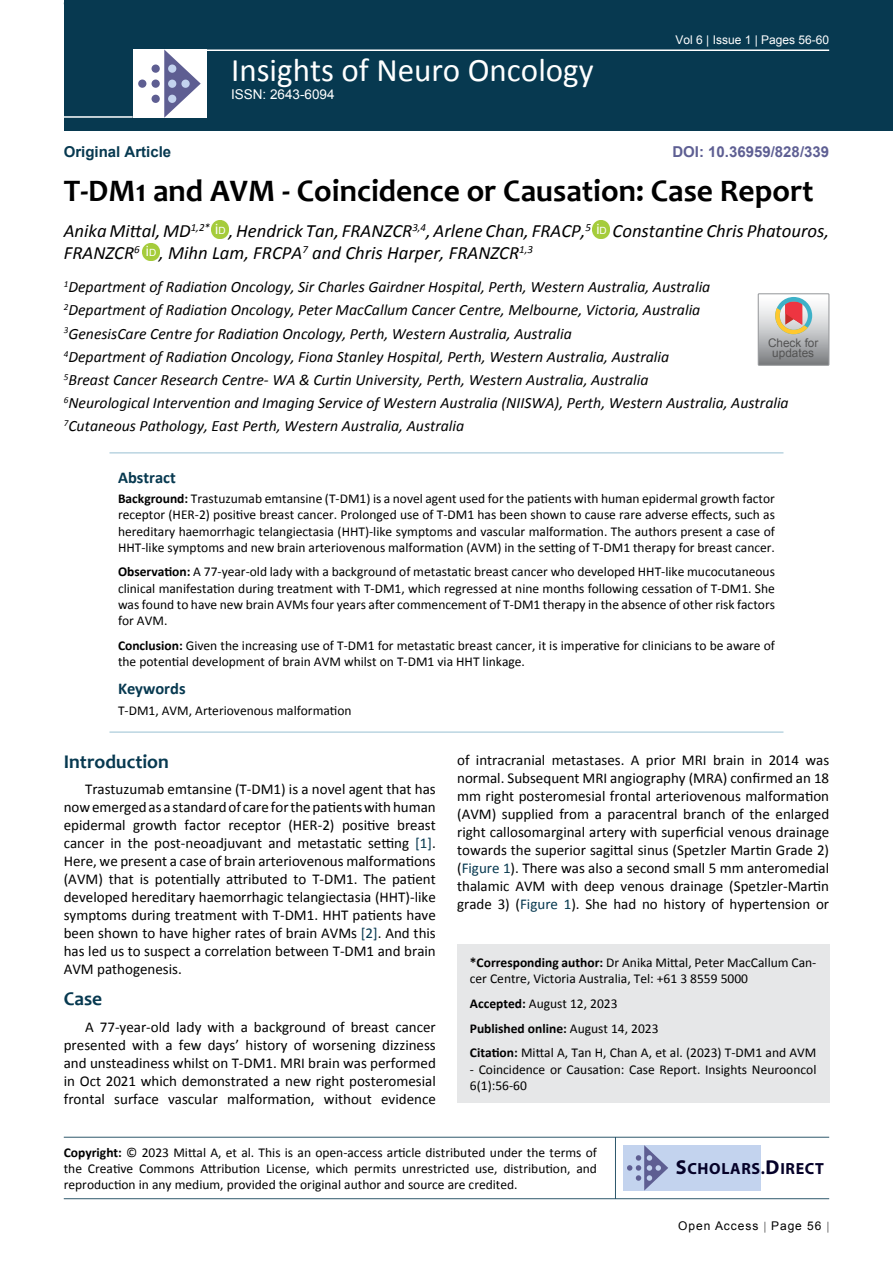
<style>
.page{position:relative;width:893px;height:1263px;background:#fff}
.page>*{position:absolute;margin:0;border:0;box-sizing:border-box;transform-origin:0 0}
.t1{font:33px "Calibri";color:#fff}
.t2{font:700 31.5px "Candara";color:#000}
.t3{font:700 19.5px "Candara";color:#073950}
.t4{font:italic 18.75px/22.5px "Calibri";color:#000}
.t5{font:700 16.5px "Calibri";color:#073950}
.t6{font:700 16.2px "Myriad Pro";letter-spacing:.04em;color:#050128}
.t7{font:italic 15.75px/23.1px "Calibri";color:#000}
.t8{font:15px/18px "Calibri";color:#000;text-align:justify}
.t9{font:700 15px "Arial";color:#5e5f93}
.t10{font:700 15px "Arial";color:#073950}
.t11{font:13.5px/16.2px "Calibri";color:#000}
.t12{font:13.5px "Arial";color:#fff}
.t13{font:12px "Arial";color:#fff}
.t14{font:12px "Arial";letter-spacing:.08em;color:#000}
.t15{font:11.85px/10.2px "Arial";color:#535353;text-align:center}
.s1{font-weight:700}
.s2{color:#073950}
.s3{font-size:20.25px}
</style>
<div class="page">
<div style="left:64px;top:0;width:829px;height:131px;background:#073950"></div>
<hr style="left:64px;top:1137px;width:765px;height:1px;background:#073950">
<hr style="left:64px;top:1198px;width:765px;height:1px;background:#073950">
<hr style="left:615px;top:1137px;width:1px;height:62px;background:#073950">
<hr style="left:204px;top:49px;width:625px;height:2px;background:#fff">
<hr style="left:64px;top:116px;width:69px;height:2px;background:#fff">
<div style="left:133px;top:49px;width:74px;height:69px;background:#fff"></div>
<svg style="left:164px;top:49px;width:37px;height:69px"></svg>
<div style="left:152px;top:65px;width:8px;height:8px;background:#5e5e92;border-radius:50%"></div>
<div style="left:138px;top:80px;width:8px;height:8px;background:#5e5e92;border-radius:50%"></div>
<div style="left:152px;top:80px;width:8px;height:8px;background:#5e5e92;border-radius:50%"></div>
<div style="left:168px;top:80px;width:8px;height:8px;background:#c3d3ee;border-radius:50%"></div>
<div style="left:181px;top:80px;width:9px;height:8px;background:#c3d3ee;border-radius:50%"></div>
<div style="left:168px;top:95px;width:8px;height:8px;background:#c3d3ee;border-radius:50%"></div>
<div style="left:168px;top:65px;width:8px;height:8px;background:#c3d3ee;border-radius:50%"></div>
<div style="left:152px;top:95px;width:8px;height:8px;background:#5e5e92;border-radius:50%"></div>
<div style="left:623px;top:1145px;width:138px;height:45px;background:#c3d3ee"></div>
<svg style="left:627px;top:1145px;width:41px;height:45px"></svg>
<div style="left:457px;top:944px;width:372px;height:158px;background:#e6e7e8"></div>
<img style="left:212px;top:221px;width:17px;height:17px">
<div style="left:212px;top:221px;width:16px;height:17px;background:#a5cc3b;border-radius:50%"></div>
<img style="left:593px;top:221px;width:17px;height:17px">
<div style="left:593px;top:221px;width:16px;height:17px;background:#a5cc3b;border-radius:50%"></div>
<img style="left:142px;top:243px;width:17px;height:17px">
<div style="left:143px;top:244px;width:16px;height:16px;background:#a5cc3b;border-radius:50%"></div>
<hr style="left:109px;top:452px;width:674px;height:1px;background:#98c0d2">
<hr style="left:109px;top:732px;width:674px;height:1px;background:#98c0d2">
<div style="left:758px;top:293px;width:71px;height:73px;border:1px solid #939598"></div>
<svg style="left:758px;top:294px;width:71px;height:71px;background:#bdb6b3"></svg>
<p class="t10" style="left:64px;top:142px;width:109px">Original Article</p>
<h1 class="t1" style="left:231px;top:49px;width:364px">Insights of Neuro Oncology</h1>
<p class="t12" style="left:231px;top:86px;width:105px">ISSN: 2643-6094</p>
<p class="t13" style="left:675px;top:32px;width:155px">Vol 6 | Issue 1 | Pages 56-60</p>
<p class="t9" style="left:672px;top:142px;width:158px">DOI: 10.36959/828/339</p>
<h2 class="t2" style="left:64px;top:171px;width:751px">T-DM1 and AVM - Coincidence or Causation: Case Report</h2>
<h3 class="t4" style="left:64px;top:219px;width:767px">Anika Mittal, MD<sup>1,2*</sup> <sup>i</sup><sup>D</sup> , Hendrick Tan, FRANZCR<sup>3,4</sup>, Arlene Chan, FRACP,<sup>5</sup> <sup>i</sup><sup>D</sup> Constantine Chris Phatouros,<br>FRANZCR<sup>6</sup> <sup>i</sup><sup>D</sup> , Mihn Lam, FRCPA<sup>7</sup> and Chris Harper, FRANZCR<sup>1,3</sup></h3>
<p class="t7" style="left:64px;top:275px;width:726px"><sup>1</sup>Department of Radiation Oncology, Sir Charles Gairdner Hospital, Perth, Western Australia, Australia <sup>2</sup>Department of Radiation Oncology, Peter MacCallum Cancer Centre, Melbourne, Victoria, Australia<br><sup>3</sup>GenesisCare Centre for Radiation Oncology, Perth, Western Australia, Australia<br><sup>4</sup>Department of Radiation Oncology, Fiona Stanley Hospital, Perth, Western Australia, Australia<br><sup>5</sup>Breast Cancer Research Centre- WA &amp; Curtin University, Perth, Western Australia, Australia<br><sup>6</sup>Neurological Intervention and Imaging Service of Western Australia (NIISWA), Perth, Western Australia, Australia <sup>7</sup>Cutaneous Pathology, East Perth, Western Australia, Australia</p>
<p class="t15" style="left:768px;top:338px;width:52px">Check for updates</p>
<p class="t5" style="left:118px;top:467px;width:59px">Abstract</p>
<p class="t11" style="left:118px;top:491px;width:658px;text-align:justify"><span class="s1">Background:</span> Trastuzumab emtansine (T-DM1) is a novel agent used for the patients with human epidermal growth factor receptor (HER-2) positive breast cancer. Prolonged use of T-DM1 has been shown to cause rare adverse effects, such as hereditary haemorrhagic telangiectasia (HHT)-like symptoms and vascular malformation. The authors present a case of HHT-like symptoms and new brain arteriovenous malformation (AVM) in the setting of T-DM1 therapy for breast cancer.</p>
<p class="t11" style="left:118px;top:564px;width:658px;text-align:justify"><span class="s1">Observation:</span> A 77-year-old lady with a background of metastatic breast cancer who developed HHT-like mucocutaneous clinical manifestation during treatment with T-DM1, which regressed at nine months following cessation of T-DM1. She was found to have new brain AVMs four years after commencement of T-DM1 therapy in the absence of other risk factors for AVM.</p>
<p class="t11" style="left:118px;top:637px;width:658px"><span class="s1">Conclusion:</span> Given the increasing use of T-DM1 for metastatic breast cancer, it is imperative for clinicians to be aware of the potential development of brain AVM whilst on T-DM1 via HHT linkage.</p>
<p class="t5" style="left:118px;top:678px;width:69px">Keywords</p>
<p class="t11" style="left:118px;top:702px;width:235px">T-DM1, AVM, Arteriovenous malformation</p>
<h3 class="t3" style="left:64px;top:749px;width:107px">Introduction</h3>
<p class="t8" style="left:64px;top:780px;width:374px;text-indent:21px">Trastuzumab emtansine (T-DM1) is a novel agent that has now emerged as a standard of care for the patients with human epidermal growth factor receptor (HER-2) positive breast cancer in the post-neoadjuvant and metastatic setting <span class="s2">[1]</span>.<br>Here, we present a case of brain arteriovenous malformations (AVM) that is potentially attributed to T-DM1. The patient developed hereditary haemorrhagic telangiectasia (HHT)-like symptoms during treatment with T-DM1. HHT patients have been shown to have higher rates of brain AVMs <span class="s2">[2]</span>. And this has led us to suspect a correlation between T-DM1 and brain AVM pathogenesis.</p>
<h3 class="t3" style="left:64px;top:987px;width:40px">Case</h3>
<p class="t8" style="left:64px;top:1018px;width:374px;text-indent:21px">A 77-year-old lady with a background of breast cancer presented with a few days’ history of worsening dizziness and unsteadiness whilst on T-DM1. MRI brain was performed in Oct 2021 which demonstrated a new right posteromesial frontal surface vascular malformation, without evidence</p>
<p class="t8" style="left:457px;top:751px;width:374px">of intracranial metastases. A prior MRI brain in 2014 was normal. Subsequent MRI angiography (MRA) confirmed an 18 mm right posteromesial frontal arteriovenous malformation (AVM) supplied from a paracentral branch of the enlarged right callosomarginal artery with superficial venous drainage towards the superior sagittal sinus (Spetzler Martin Grade 2) (<span class="s2">Figure 1</span>). There was also a second small 5 mm anteromedial thalamic AVM with deep venous drainage (Spetzler-Martin grade 3) (<span class="s2">Figure 1</span>). She had no history of hypertension or</p>
<p class="t11" style="left:470px;top:954px;width:348px"><span class="s1">*Corresponding author:</span> Dr Anika Mittal, Peter MacCallum Can&shy;cer Centre, Victoria Australia, Tel: +61 3 8559 5000</p>
<p class="t11" style="left:470px;top:991px;width:348px;line-height:24.8px"><span class="s1">Accepted:</span> August 12, 2023<br><span class="s1">Published online:</span> August 14, 2023<br><span class="s1">Citation:</span> Mittal A, Tan H, Chan A, et al. (2023) T-DM1 and AVM</p>
<p class="t11" style="left:470px;top:1061px;width:348px">- Coincidence or Causation: Case Report. Insights Neurooncol<br>6(1):56-60</p>
<p class="t11" style="left:64px;top:1144px;width:535px;text-align:justify"><span class="s1">Copyright:</span> © 2023 Mittal A, et al. This is an open-access article distributed under the terms of the Creative Commons Attribution License, which permits unrestricted use, distribution, and reproduction in any medium, provided the original author and source are credited.</p>
<p class="t6" style="left:676px;top:1158px;width:150px"><span class="s3">S</span>CHOLARS.<span class="s3">D</span>IRECT</p>
<p class="t14" style="left:678px;top:1218px;width:145px">Open Access Page 56</p>
</div>
